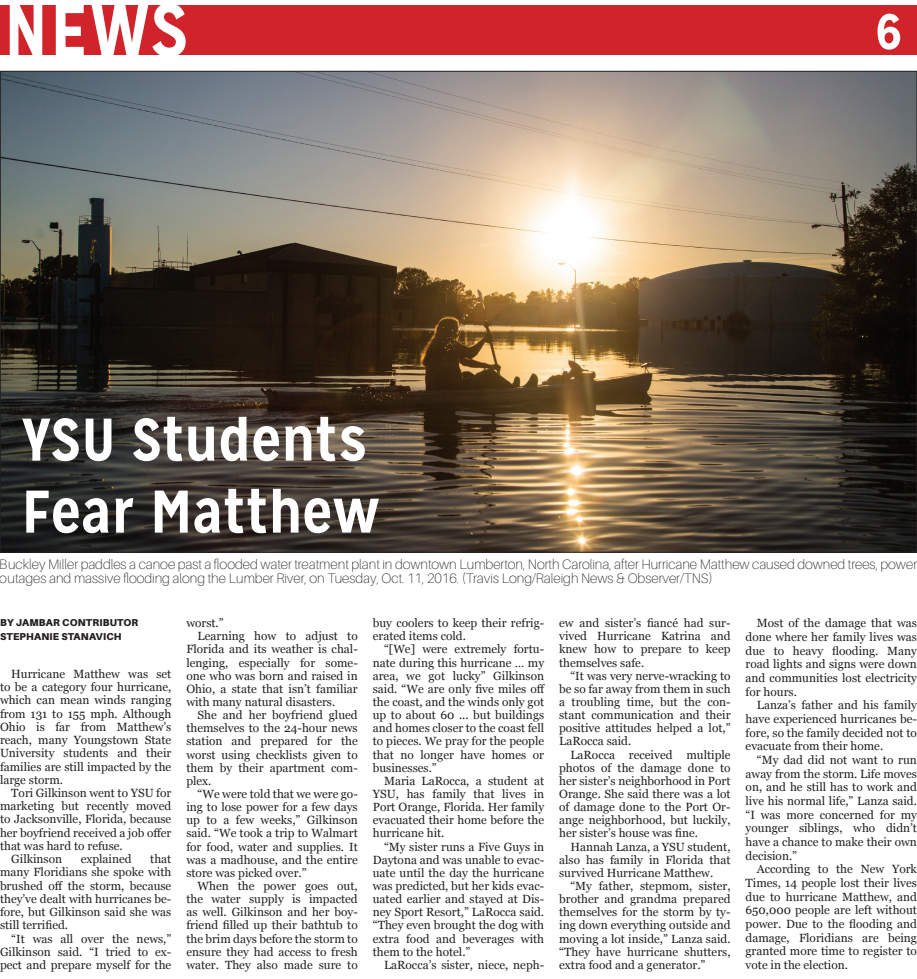
<style>
.page{position:relative;width:917px;height:979px;background:#fff}
.page>*{position:absolute;margin:0;border:0;box-sizing:border-box;transform-origin:0 0}
.Small_Headline{font:700 75px "Mission Gothic";color:#fff}
.t1{font:700 60px/72px "Mission Gothic";color:#fff}
.Small_Headline-2{font:700 50px "Mission Gothic";color:#fff}
.t2{font:100 13.75px/13.8px "Aileron";color:#231f20}
.t3{font:11.88px/13.1px "Georgia";color:#231f20;text-align:justify}
.Large_Author___Photo{font:900 10px "Aileron";letter-spacing:.02em;color:#231f20}
</style>
<div class="page">
<div style="left:0;top:5px;width:917px;height:50px;background:#d1232a"></div>
<img style="left:2px;top:73px;width:913px;height:477px">
<p class="Small_Headline" style="left:4px;top:-17px;width:186px">NEWS</p>
<p class="Small_Headline-2" style="left:875px;top:0;width:28px">6</p>
<p class="t1" style="left:22px;top:404px;width:360px">YSU Students<br>Fear Matthew</p>
<p class="t2" style="left:0;top:558px;width:919px">Buckley Miller paddles a canoe past a flooded water treatment plant in downtown Lumberton, North Carolina, after Hurricane Matthew caused downed trees, power outages and massive flooding along the Lumber River, on Tuesday, Oct. 11, 2016. (Travis Long/Raleigh News &amp; Observer/TNS)</p>
<p class="Large_Author___Photo" style="left:0;top:616px;width:140px">BY JAMBAR CONTRIBUTOR</p>
<p class="Large_Author___Photo" style="left:0;top:630px;width:123px">STEPHANIE STANAVICH</p>
<p class="t3" style="left:0;top:667px;width:173px;text-indent:11px">Hurricane Matthew was set to be a category four hurricane, which can mean winds ranging from 131 to 155 mph. Although Ohio is far from Matthew’s reach, many Youngstown State University students and their families are still impacted by the large storm.</p>
<p class="t3" style="left:0;top:786px;width:173px;text-indent:11px">Tori Gilkinson went to YSU for marketing but recently moved to Jacksonville, Florida, because her boyfriend received a job offer that was hard to refuse.</p>
<p class="t3" style="left:11px;top:853px;width:52px">Gilkinson</p>
<p class="t3" style="left:81px;top:853px;width:52px">explained</p>
<p class="t3" style="left:0;top:852px;width:173px;text-indent:150px">that many Floridians she spoke with brushed off the storm, because they’ve dealt with hurricanes be&shy;fore, but Gilkinson said she was still terrified.</p>
<p class="t3" style="left:0;top:932px;width:173px;text-indent:11px">“It was all over the news,” Gilkinson said. “I tried to ex&shy;pect and prepare myself for the</p>
<p class="t3" style="left:186px;top:617px;width:39px">worst.”</p>
<p class="t3" style="left:186px;top:630px;width:173px;text-indent:11px">Learning how to adjust to Florida and its weather is chal&shy;lenging, especially for some&shy;one who was born and raised in Ohio, a state that isn’t familiar with many natural disasters.</p>
<p class="t3" style="left:186px;top:709px;width:173px;text-indent:11px">She and her boyfriend glued themselves to the 24-hour news station and prepared for the worst using checklists given to them by their apartment com&shy;plex.</p>
<p class="t3" style="left:186px;top:787px;width:173px;text-indent:11px">“We were told that we were go&shy;ing to lose power for a few days up to a few weeks,” Gilkinson said. “We took a trip to Walmart for food, water and supplies. It was a madhouse, and the entire store was picked over.”</p>
<p class="t3" style="left:186px;top:879px;width:173px;text-indent:11px">When the power goes out, the water supply is impacted as well. Gilkinson and her boy&shy;friend filled up their bathtub to the brim days before the storm to ensure they had access to fresh water. They also made sure to</p>
<p class="t3" style="left:373px;top:617px;width:173px">buy coolers to keep their refrig&shy;erated items cold.</p>
<p class="t3" style="left:373px;top:643px;width:174px;text-indent:11px">“[We] were extremely fortu&shy;nate during this hurricane … my area, we got lucky” Gilkinson said. “We are only five miles off the coast, and the winds only got up to about 60 ... but buildings and homes closer to the coast fell to pieces. We pray for the people that no longer have homes or businesses.”</p>
<p class="t3" style="left:373px;top:774px;width:173px;text-indent:11px">Maria LaRocca, a student at YSU, has family that lives in Port Orange, Florida. Her family evacuated their home before the hurricane hit.</p>
<p class="t3" style="left:373px;top:840px;width:173px;text-indent:11px">“My sister runs a Five Guys in Daytona and was unable to evac&shy;uate until the day the hurricane was predicted, but her kids evac&shy;uated earlier and stayed at Dis&shy;ney Sport Resort,” LaRocca said. “They even brought the dog with extra food and beverages with them to the hotel.”</p>
<p class="t3" style="left:384px;top:958px;width:162px">LaRocca’s sister, niece, neph-</p>
<p class="t3" style="left:559px;top:617px;width:173px">ew and sister’s fiancé had sur&shy;vived Hurricane Katrina and knew how to prepare to keep themselves safe.</p>
<p class="t3" style="left:559px;top:669px;width:173px;text-indent:11px">“It was very nerve-wracking to be so far away from them in such a troubling time, but the con&shy;stant communication and their positive attitudes helped a lot,” LaRocca said.</p>
<p class="t3" style="left:559px;top:748px;width:173px;text-indent:11px">LaRocca received multiple photos of the damage done to her sister’s neighborhood in Port Orange. She said there was a lot of damage done to the Port Or&shy;ange neighborhood, but luckily, her sister’s house was fine.</p>
<p class="t3" style="left:559px;top:840px;width:173px;text-indent:11px">Hannah Lanza, a YSU student, also has family in Florida that survived Hurricane Matthew.</p>
<p class="t3" style="left:559px;top:879px;width:173px;text-indent:11px">“My father, stepmom, sister, brother and grandma prepared themselves for the storm by ty&shy;ing down everything outside and moving a lot inside,” Lanza said. “They have hurricane shutters, extra food and a generator.”</p>
<p class="t3" style="left:746px;top:616px;width:173px;line-height:13.6px;text-indent:11px">Most of the damage that was done where her family lives was due to heavy flooding. Many road lights and signs were down and communities lost electricity for hours.</p>
<p class="t3" style="left:746px;top:698px;width:173px;line-height:13.6px;text-indent:11px">Lanza’s father and his family have experienced hurricanes be&shy;fore, so the family decided not to evacuate from their home.</p>
<p class="t3" style="left:746px;top:753px;width:173px;line-height:13.6px;text-indent:11px">“My dad did not want to run away from the storm. Life moves on, and he still has to work and live his normal life,” Lanza said. “I was more concerned for my younger siblings, who didn’t have a chance to make their own decision.”</p>
<p class="t3" style="left:746px;top:862px;width:173px;line-height:13.6px;text-indent:11px">According to the New York Times, 14 people lost their lives due to hurricane Matthew, and 650,000 people are left without power. Due to the flooding and damage, Floridians are being granted more time to register to vote in the election.</p>
</div>
